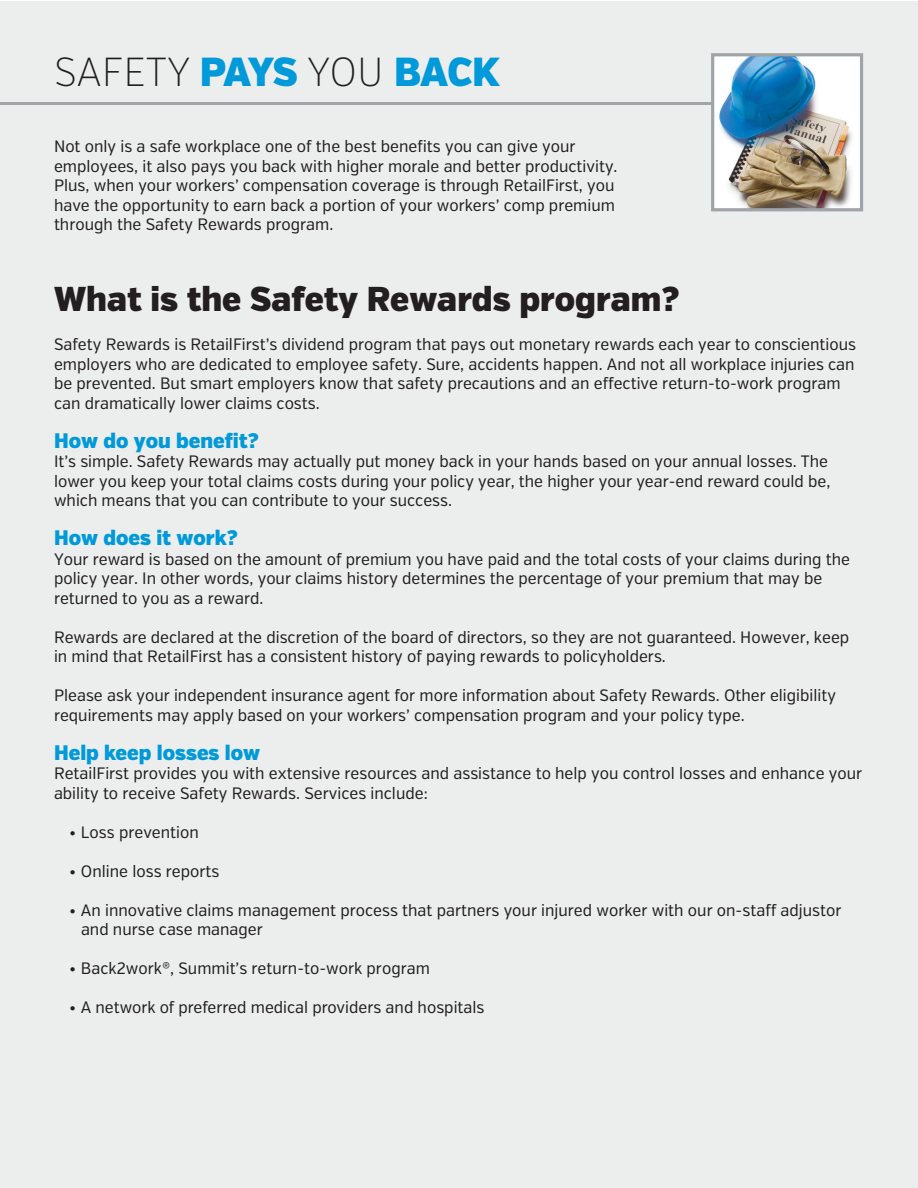
<style>
.page{position:relative;width:918px;height:1188px;background:#fff}
.page>*{position:absolute;margin:0;border:0;box-sizing:border-box;transform-origin:0 0}
.t1{font:200 40.5px "Verb Cond";color:#231f20}
.t2{font:900 34.5px "Verb Cond";color:#231f20}
.t3{font:900 21px "Verb Cond";color:#009ada}
.t4{font:16.5px/19.5px "Verb Cond";color:#231f20}
.s1{font-weight:900;color:#009ada}
</style>
<div class="page">
<div style="left:0;top:2px;width:918px;height:1186px;background:#eceded"></div>
<hr style="left:0;top:102px;width:713px;height:3px;background:#9fa4a6">
<img style="left:715px;top:57px;width:144px;height:150px">
<div style="left:711px;top:53px;width:152px;height:158px;border:3px solid #9fa4a6"></div>
<p class="t1" style="left:54px;top:48px;width:447px">SAFETY <span class="s1">PAYS</span> YOU <span class="s1">BACK</span></p>
<p class="t4" style="left:54px;top:137px;width:565px">Not only is a safe workplace one of the best benefits you can give your employees, it also pays you back with higher morale and better productivity.<br>Plus, when your workers’ compensation coverage is through RetailFirst, you have the opportunity to earn back a portion of your workers’ comp premium through the Safety Rewards program.</p>
<p class="t2" style="left:54px;top:278px;width:627px">What is the Safety Rewards program?</p>
<p class="t4" style="left:54px;top:335px;width:804px">Safety Rewards is RetailFirst’s dividend program that pays out monetary rewards each year to conscientious employers who are dedicated to employee safety. Sure, accidents happen. And not all workplace injuries can be prevented. But smart employers know that safety precautions and an effective return-to-work program can dramatically lower claims costs.</p>
<p class="t3" style="left:54px;top:428px;width:206px">How do you benefit?</p>
<p class="t4" style="left:54px;top:452px;width:778px">It’s simple. Safety Rewards may actually put money back in your hands based on your annual losses. The lower you keep your total claims costs during your policy year, the higher your year-end reward could be, which means that you can contribute to your success.</p>
<p class="t3" style="left:54px;top:525px;width:185px">How does it work?</p>
<p class="t4" style="left:54px;top:549px;width:798px">Your reward is based on the amount of premium you have paid and the total costs of your claims during the policy year. In other words, your claims history determines the percentage of your premium that may be returned to you as a reward.</p>
<p class="t4" style="left:54px;top:627px;width:797px">Rewards are declared at the discretion of the board of directors, so they are not guaranteed. However, keep in mind that RetailFirst has a consistent history of paying rewards to policyholders.</p>
<p class="t4" style="left:54px;top:686px;width:784px">Please ask your independent insurance agent for more information about Safety Rewards. Other eligibility requirements may apply based on your workers’ compensation program and your policy type.</p>
<p class="t3" style="left:54px;top:740px;width:208px">Help keep losses low</p>
<p class="t4" style="left:54px;top:764px;width:810px">RetailFirst provides you with extensive resources and assistance to help you control losses and enhance your ability to receive Safety Rewards. Services include:</p>
<p class="t4" style="left:69px;top:822px;width:131px">• Loss prevention</p>
<p class="t4" style="left:69px;top:861px;width:152px">• Online loss reports</p>
<p class="t4" style="left:81px;top:900px;width:762px;text-indent:-12px">• An innovative claims management process that partners your injured worker with our on-staff adjustor and nurse case manager</p>
<p class="t4" style="left:69px;top:959px;width:362px">• Back2work®, Summit’s return-to-work program</p>
<p class="t4" style="left:69px;top:998px;width:417px">• A network of preferred medical providers and hospitals</p>
</div>
